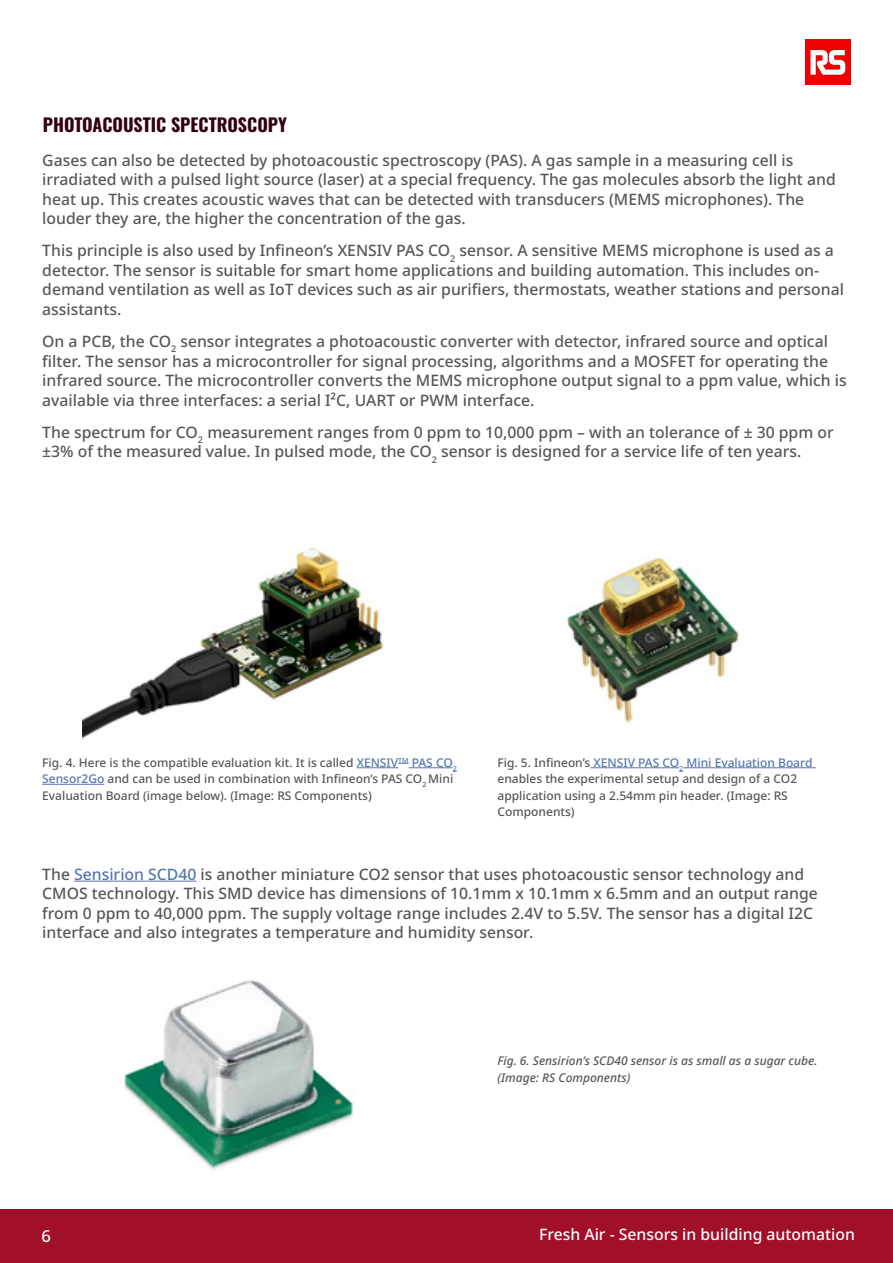
<style>
.page{position:relative;width:893px;height:1263px;background:#fff}
.page>*{position:absolute;margin:0;border:0;box-sizing:border-box;transform-origin:0 0}
.t1{font:700 18px "Oswald";color:#33000f}
.t2{font:500 16.5px "Noto Sans";color:#fff}
.t3{font:500 15.75px/19.5px "Noto Sans";color:#575756}
.t4{font:500 15.75px "Noto Sans";color:#fff}
.t5{font:500 12px/16.5px "Noto Sans";color:#575756}
.t6{font:italic 500 12px/16.5px "Noto Sans";color:#575756}
.s1{color:#5576af}
</style>
<div class="page">
<div style="left:0;top:1209px;width:893px;height:54px;background:#a10f29"></div>
<div style="left:805px;top:40px;width:45px;height:45px;background:#f00000"></div>
<svg style="left:810px;top:50px;width:35px;height:25px"></svg>
<img style="left:124px;top:980px;width:230px;height:190px">
<hr style="left:74px;top:881px;width:122px;height:1px;background:#5576af">
<hr style="left:357px;top:767px;width:41px;height:1px;background:#5576af">
<hr style="left:409px;top:767px;width:44px;height:1px;background:#5576af">
<hr style="left:42px;top:784px;width:62px;height:1px;background:#5576af">
<hr style="left:590px;top:767px;width:89px;height:1px;background:#5576af">
<hr style="left:683px;top:767px;width:133px;height:1px;background:#5576af">
<img style="left:82px;top:547px;width:302px;height:192px">
<img style="left:567px;top:558px;width:173px;height:166px">
<p class="t1" style="left:43px;top:115px;width:246px">PHOTOACOUSTIC SPECTROSCOPY</p>
<p class="t3" style="left:42px;top:151px;width:795px">Gases can also be detected by photoacoustic spectroscopy (PAS). A gas sample in a measuring cell is irradiated with a pulsed light source (laser) at a special frequency. The gas molecules absorb the light and heat up. This creates acoustic waves that can be detected with transducers (MEMS microphones). The louder they are, the higher the concentration of the gas.</p>
<p class="t3" style="left:42px;top:241px;width:803px">This principle is also used by Infineon’s XENSIV PAS CO<sub>2</sub> sensor. A sensitive MEMS microphone is used as a detector. The sensor is suitable for smart home applications and building automation. This includes on&shy;demand ventilation as well as IoT devices such as air purifiers, thermostats, weather stations and personal assistants.</p>
<p class="t3" style="left:42px;top:332px;width:806px">On a PCB, the CO<sub>2</sub> sensor integrates a photoacoustic converter with detector, infrared source and optical filter. The sensor has a microcontroller for signal processing, algorithms and a MOSFET for operating the infrared source. The microcontroller converts the MEMS microphone output signal to a ppm value, which is available via three interfaces: a serial I²C, UART or PWM interface.</p>
<p class="t3" style="left:42px;top:423px;width:793px">The spectrum for CO<sub>2</sub> measurement ranges from 0 ppm to 10,000 ppm – with an tolerance of ± 30 ppm or ±3% of the measured value. In pulsed mode, the CO<sub>2</sub> sensor is designed for a service life of ten years.</p>
<p class="t5" style="left:42px;top:754px;width:416px">Fig. 4. Here is the compatible evaluation kit. It is called <span class="s1">XENSIV</span><sup>TM</sup> <span class="s1">PAS CO</span><sub>2<br></sub><span class="s1">Sensor2Go</span> and can be used in combination with Infineon’s PAS CO<sub>2</sub> Mini<br>Evaluation Board (image below). (Image: RS Components)</p>
<p class="t5" style="left:497px;top:754px;width:316px">Fig. 5. Infineon’s <span class="s1">XENSIV PAS CO</span><sub>2</sub> <span class="s1">Mini Evaluation Board </span>enables the experimental setup and design of a CO2 application using a 2.54mm pin header. (Image: RS Components)</p>
<p class="t3" style="left:42px;top:864px;width:777px">The <span class="s1">Sensirion SCD40</span> is another miniature CO2 sensor that uses photoacoustic sensor technology and CMOS technology. This SMD device has dimensions of 10.1mm x 10.1mm x 6.5mm and an output range from 0 ppm to 40,000 ppm. The supply voltage range includes 2.4V to 5.5V. The sensor has a digital I2C interface and also integrates a temperature and humidity sensor.</p>
<p class="t6" style="left:497px;top:1053px;width:322px">Fig. 6. Sensirion’s SCD40 sensor is as small as a sugar cube. (Image: RS Components)</p>
<p class="t2" style="left:42px;top:1224px;width:11px">6</p>
<p class="t4" style="left:539px;top:1223px;width:317px">Fresh Air - Sensors in building automation</p>
</div>
